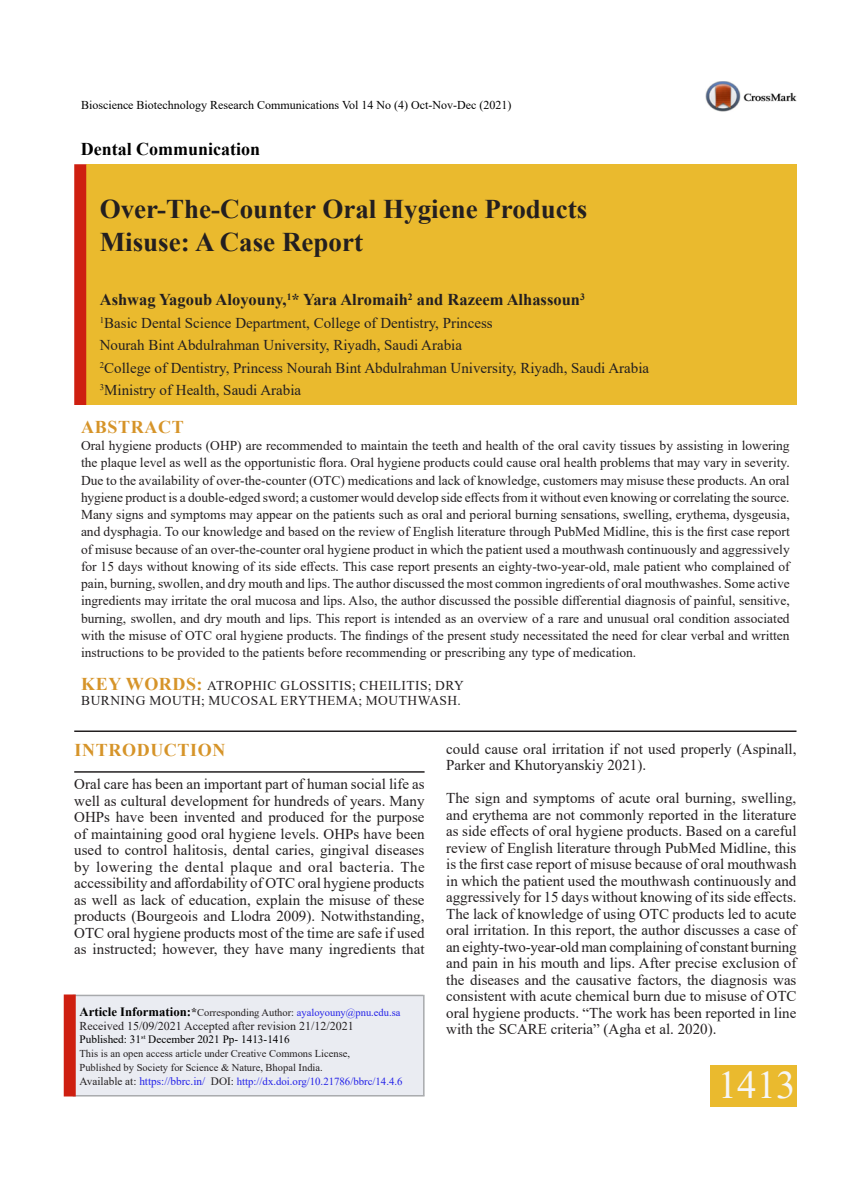
<style>
.page{position:relative;width:864px;height:1188px;background:#fff}
.page>*{position:absolute;margin:0;border:0;box-sizing:border-box;transform-origin:0 0}
.Body_text{font:39px "Times New Roman";color:#f6f6f7}
.Body_text-2{font:700 27px/33px "Times New Roman";color:#231f20}
.Body_text-3{font:700 18px "Times New Roman";letter-spacing:.035em;color:#d69429}
.Body_text-4{font:700 18px "Times New Roman";color:#000}
.Body_text-5{font:700 16.5px "Times New Roman";color:#231f20}
.Body_text-6{font:15px/16.5px "Times New Roman";color:#231f20;text-align:justify}
.Body_text-7{font:13.5px/17.2px "Times New Roman";color:#231f20;text-align:justify}
.Body_text-8{font:13.5px "Times New Roman";letter-spacing:.035em;color:#231f20}
.Body_text-9{font:12px "Times New Roman";color:#000}
.Body_text-10{font:12px "Times New Roman";color:#231f20}
.Body_text-11{font:11.25px "Times New Roman";color:#000}
.Body_text-12{font:10.8px "Times New Roman";color:#2321e8}
.Body_text-13{font:10.5px/14.2px "Times New Roman";color:#231f20}
.Body_text-14{font:10.5px "Times New Roman";color:#2321e8}
.s1{font-weight:700;font-size:18px;color:#d69429}
.s2{font-weight:700;font-size:12.75px;color:#000}
.s3{font-weight:700;font-size:12px;color:#231f20}
.s4{color:#231f20}
.s5{font-size:11.25px;color:#231f20}
.s6{font-size:11.25px}
</style>
<div class="page">
<hr style="left:74px;top:730px;width:722px;height:2px;background:#231f20">
<hr style="left:74px;top:771px;width:351px;height:2px;background:#231f20">
<div style="left:710px;top:1066px;width:86px;height:41px;background:#eaba2e"></div>
<img style="left:705px;top:81px;width:91px;height:31px">
<div style="left:73px;top:995px;width:350px;height:101px;background:#eaecf2"></div>
<hr style="left:423px;top:995px;width:2px;height:100px;background:#a8aaad">
<hr style="left:73px;top:995px;width:350px;height:1px;background:#a8aaad">
<hr style="left:73px;top:1095px;width:352px;height:2px;background:#a8aaad">
<div style="left:64px;top:994px;width:12px;height:102px;background:#ce1f10"></div>
<div style="left:86px;top:164px;width:710px;height:241px;background:#eaba2e"></div>
<div style="left:74px;top:164px;width:12px;height:241px;background:#ce1f10"></div>
<p class="Body_text-9" style="left:81px;top:96px;width:432px">Bioscience Biotechnology Research Communications Vol 14 No (4) Oct-Nov-Dec (2021)</p>
<p class="Body_text-4" style="left:81px;top:136px;width:181px">Dental Communication</p>
<p class="Body_text-2" style="left:100px;top:192px;width:489px">Over-The-Counter Oral Hygiene Products<br>Misuse: A Case Report</p>
<p class="Body_text-5" style="left:100px;top:288px;width:487px">Ashwag Yagoub Aloyouny,<sup>1</sup>* Yara Alromaih<sup>2</sup> and Razeem Alhassoun<sup>3</sup></p>
<p class="Body_text-6" style="left:100px;top:314px;width:394px"><sup>1</sup>Basic Dental Science Department, College of Dentistry, Princess</p>
<p class="Body_text-6" style="left:100px;top:336px;width:364px">Nourah Bint Abdulrahman University, Riyadh, Saudi Arabia</p>
<p class="Body_text-6" style="left:100px;top:359px;width:551px"><sup>2</sup>College of Dentistry, Princess Nourah Bint Abdulrahman University, Riyadh, Saudi Arabia</p>
<p class="Body_text-6" style="left:100px;top:381px;width:203px"><sup>3</sup>Ministry of Health, Saudi Arabia</p>
<p class="Body_text-3" style="left:81px;top:414px;width:104px">ABSTRACT</p>
<p class="Body_text-7" style="left:81px;top:437px;width:710px">Oral hygiene products (OHP) are recommended to maintain the teeth and health of the oral cavity tissues by assisting in lowering the plaque level as well as the opportunistic flora. Oral hygiene products could cause oral health problems that may vary in severity.<br>Due to the availability of over-the-counter (OTC) medications and lack of knowledge, customers may misuse these products. An oral hygiene product is a double-edged sword; a customer would develop side effects from it without even knowing or correlating the source.<br>Many signs and symptoms may appear on the patients such as oral and perioral burning sensations, swelling, erythema, dysgeusia, and dysphagia. To our knowledge and based on the review of English literature through PubMed Midline, this is the first case report of misuse because of an over-the-counter oral hygiene product in which the patient used a mouthwash continuously and aggressively for 15 days without knowing of its side effects. This case report presents an eighty-two-year-old, male patient who complained of pain, burning, swollen, and dry mouth and lips. The author discussed the most common ingredients of oral mouthwashes. Some active ingredients may irritate the oral mucosa and lips. Also, the author discussed the possible differential diagnosis of painful, sensitive, burning, swollen, and dry mouth and lips. This report is intended as an overview of a rare and unusual oral condition associated with the misuse of OTC oral hygiene products. The findings of the present study necessitated the need for clear verbal and written instructions to be provided to the patients before recommending or prescribing any type of medication.</p>
<p class="Body_text-8" style="left:81px;top:676px;width:228px"><span class="s1">KEY WORDS:</span> Atrophic gloss</p>
<p class="Body_text-8" style="left:326px;top:676px;width:140px">itis; Cheilitis; Dry</p>
<p class="Body_text-8" style="left:81px;top:691px;width:161px">burning mouth; Mucosa</p>
<p class="Body_text-7" style="left:269px;top:692px;width:70px">l erythema</p>
<p class="Body_text-8" style="left:358px;top:691px;width:104px">; Mouthwash.</p>
<p class="Body_text-3" style="left:75px;top:737px;width:152px">INTRODUCTION</p>
<p class="Body_text-6" style="left:74px;top:775px;width:352px">Oral care has been an important part of human social life as well as cultural development for hundreds of years. Many OHPs have been invented and produced for the purpose of maintaining good oral hygiene levels. OHPs have been used to control halitosis, dental caries, gingival diseases by lowering the dental plaque and oral bacteria. The accessibility and affordability of OTC oral hygiene products as well as lack of education, explain the misuse of these products (Bourgeois and Llodra 2009). Notwithstanding, OTC oral hygiene products most of the time are safe if used as instructed; however, they have many ingredients that</p>
<p class="Body_text-6" style="left:446px;top:740px;width:352px">could cause oral irritation if not used properly (Aspinall,<br>Parker and Khutoryanskiy 2021).</p>
<p class="Body_text-6" style="left:446px;top:789px;width:352px">The sign and symptoms of acute oral burning, swelling, and erythema are not commonly reported in the literature as side effects of oral hygiene products. Based on a careful review of English literature through PubMed Midline, this is the first case report of misuse because of oral mouthwash in which the patient used the mouthwash continuously and aggressively for 15 days without knowing of its side effects.<br>The lack of knowledge of using OTC products led to acute oral irritation. In this report, the author discusses a case of an eighty-two-year-old man complaining of constant burning and pain in his mouth and lips. After precise exclusion of the diseases and the causative factors, the diagnosis was consistent with acute chemical burn due to misuse of OTC oral hygiene products. “The work has been reported in line with the SCARE criteria” (Agha et al. 2020).</p>
<p class="Body_text-14" style="left:80px;top:1005px;width:322px"><span class="s2">Article Information:</span><span class="s3">*</span><span class="s4">Corresponding Author:</span> ayaloyouny@pnu.edu.sa</p>
<p class="Body_text-10" style="left:80px;top:1017px;width:276px">Received 15/09/2021 Accepted after revision 21/12/2021</p>
<p class="Body_text-11" style="left:80px;top:1031px;width:212px">Published: 31<sup>st</sup> December 2021 Pp- 1413-1416</p>
<p class="Body_text-13" style="left:80px;top:1046px;width:272px">This is an open access article under Creative Commons License,<br>Published by Society for Science &amp; Nature, Bhopal India.</p>
<p class="Body_text-12" style="left:80px;top:1074px;width:324px"><span class="s5">Available at:</span> <span class="s6">https://bbrc.in/</span> <span class="s5">DOI:</span> http://dx.doi.org/10.21786/bbrc/14.4.6</p>
<p class="Body_text" style="left:718px;top:1057px;width:79px">1413</p>
</div>
